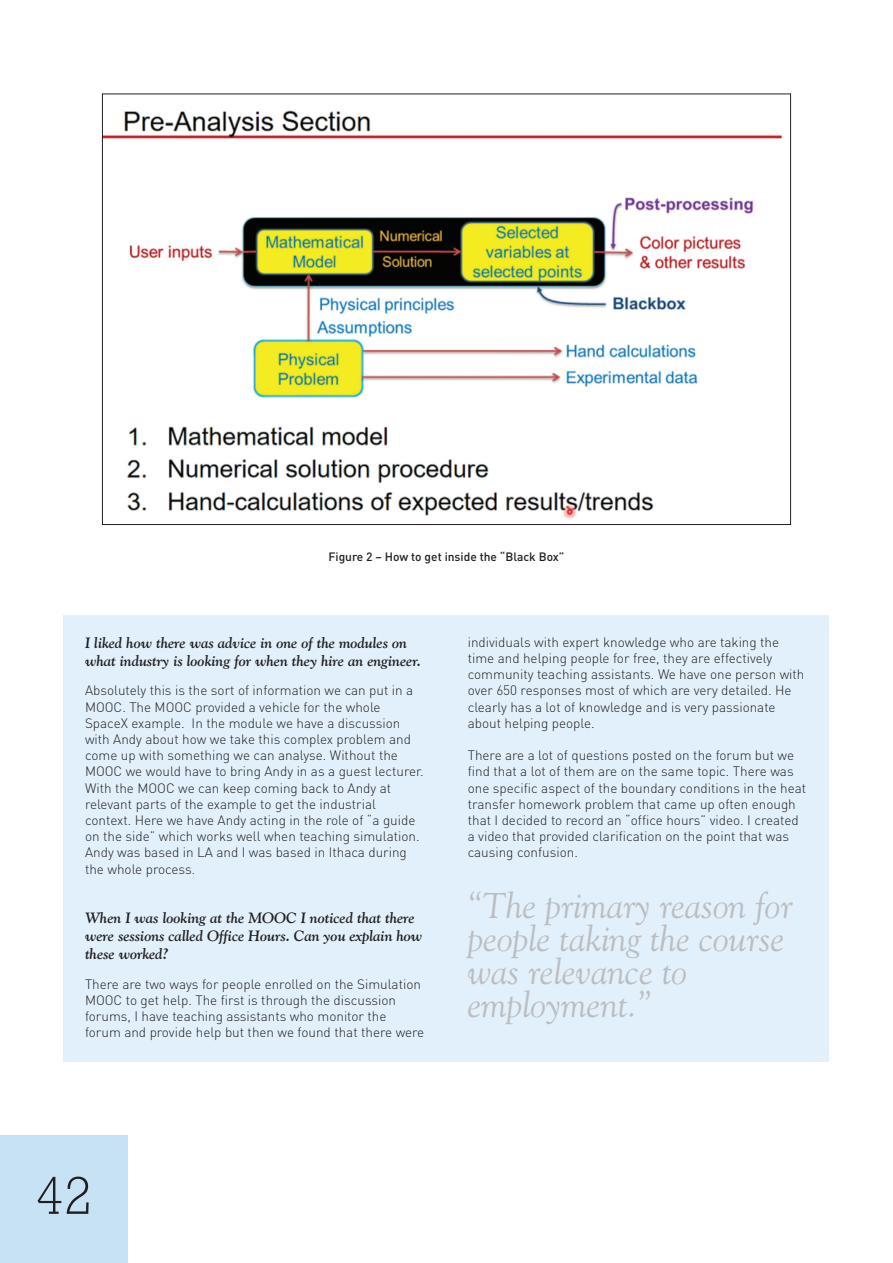
<style>
.page{position:relative;width:893px;height:1263px;background:#fff}
.page>*{position:absolute;margin:0;border:0;box-sizing:border-box;transform-origin:0 0}
.t1{font:300 54px "Rockwell";color:#231f20}
.t2{font:italic 36px/33px "Goudy Old Style BT";color:#bcbdc0}
.t3{font:italic 700 15px/18px "Goudy Old Style BT";color:#231f20}
.t4{font:300 13.5px/16.2px "DIN";color:#231f20}
.t5{font:500 12px "DIN";color:#231f20}
</style>
<div class="page">
<img style="left:104px;top:110px;width:678px;height:409px">
<div style="left:0;top:1135px;width:128px;height:128px;background:#c7e2f5"></div>
<div style="left:64px;top:615px;width:765px;height:447px;background:#e1f0fa"></div>
<p class="t5" style="left:328px;top:550px;width:237px">Figure 2 – How to get inside the “Black Box”</p>
<p class="t3" style="left:85px;top:634px;width:337px">I liked how there was advice in one of the modules on what industry is looking for when they hire an engineer.</p>
<p class="t4" style="left:85px;top:683px;width:340px">Absolutely this is the sort of information we can put in a MOOC. The MOOC provided a vehicle for the whole SpaceX example. In the module we have a discussion with Andy about how we take this complex problem and come up with something we can analyse. Without the MOOC we would have to bring Andy in as a guest lecturer.<br>With the MOOC we can keep coming back to Andy at relevant parts of the example to get the industrial context. Here we have Andy acting in the role of “a guide on the side” which works well when teaching simulation.<br>Andy was based in LA and I was based in Ithaca during the whole process.</p>
<p class="t3" style="left:85px;top:910px;width:339px">When I was looking at the MOOC I noticed that there were sessions called Office Hours. Can you explain how these worked?</p>
<p class="t4" style="left:85px;top:976px;width:341px">There are two ways for people enrolled on the Simulation MOOC to get help. The first is through the discussion forums, I have teaching assistants who monitor the forum and provide help but then we found that there were</p>
<p class="t4" style="left:468px;top:634px;width:338px">individuals with expert knowledge who are taking the time and helping people for free, they are effectively community teaching assistants. We have one person with over 650 responses most of which are very detailed. He clearly has a lot of knowledge and is very passionate about helping people.</p>
<p class="t4" style="left:468px;top:747px;width:340px">There are a lot of questions posted on the forum but we find that a lot of them are on the same topic. There was one specific aspect of the boundary conditions in the heat transfer homework problem that came up often enough that I decided to record an “office hours” video. I created a video that provided clarification on the point that was causing confusion.</p>
<h2 class="t2" style="left:468px;top:892px;width:327px">“The primary reason for people taking the course was relevance to employment.”</h2>
<h1 class="t1" style="left:35px;top:1177px;width:59px">42</h1>
</div>
